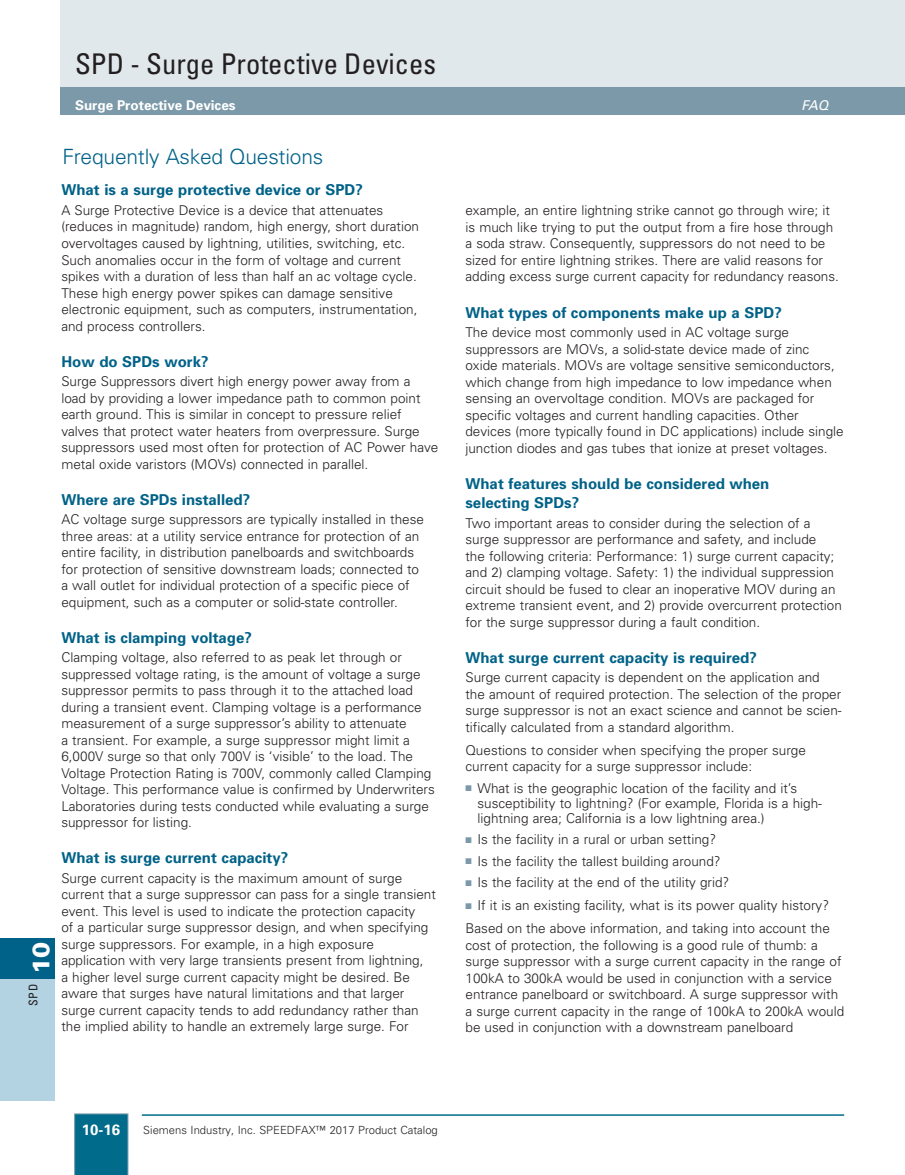
<style>
.page{position:relative;width:905px;height:1175px;background:#fff}
.page>*{position:absolute;margin:0;border:0;box-sizing:border-box;transform-origin:0 0}
.t1{font:condensed 28.5px "Univers";color:#231f20}
.t2{font:900 24px "Univers";color:#fff}
.t3{font:300 21px "Univers";letter-spacing:-.01em;color:#006288}
.t4{font:700 15px/19.5px "Univers";color:#006288}
.t5{font:700 15px "Univers";color:#fff}
.t6{font:300 13.5px/16.5px "Univers";color:#231f20}
.t7{font:700 13.5px "Univers";color:#fff}
.t8{font:italic 13.5px "Univers";color:#fff}
.t9{font:condensed 12px "Univers";color:#231f20}
.t10{font:300 11.25px "Univers";color:#231f20}
.s1{color:#7b99a9}
</style>
<div class="page">
<div style="left:61px;top:0;width:843px;height:115px;background:#e0e8ec"></div>
<div style="left:61px;top:88px;width:843px;height:27px;background:#7b99a9"></div>
<svg style="left:74px;top:1113px;width:54px;height:61px;background:#076e8d"></svg>
<hr style="left:142px;top:1114px;width:702px;height:1px;background:#006b8b">
<div style="left:0;top:977px;width:54px;height:123px;background:#b3d3e3"></div>
<div style="left:0;top:938px;width:54px;height:40px;background:#006288"></div>
<h1 class="t1" style="left:75px;top:45px;width:362px">SPD - Surge Protective Devices</h1>
<p class="t7" style="left:75px;top:96px;width:162px">Surge Protective Devices</p>
<p class="t8" style="left:801px;top:97px;width:28px">FAQ</p>
<h2 class="t2" style="left:26px;top:974px;width:34px;rotate:-90deg">10</h2>
<p class="t9" style="left:26px;top:1005px;width:23px;rotate:-90deg">SPD</p>
<h3 class="t3" style="left:62px;top:144px;width:262px">Frequently Asked Questions</h3>
<p class="t4" style="left:61px;top:180px;width:303px">What is a surge protective device or SPD?</p>
<p class="t6" style="left:61px;top:201px;width:359px">A Surge Protective Device is a device that attenuates (reduces in magnitude) random, high energy, short duration overvoltages caused by lightning, utilities, switching, etc.<br>Such anomalies occur in the form of voltage and current spikes with a duration of less than half an ac voltage cycle.<br>These high energy power spikes can damage sensitive electronic equipment, such as computers, instrumentation, and process controllers.</p>
<p class="t4" style="left:61px;top:351px;width:149px">How do SPDs work?</p>
<p class="t6" style="left:61px;top:372px;width:378px">Surge Suppressors divert high energy power away from a load by providing a lower impedance path to common point earth ground. This is similar in concept to pressure relief valves that protect water heaters from overpressure. Surge suppressors used most often for protection of AC Power have metal oxide varistors (MOVs) connected in parallel.</p>
<p class="t4" style="left:61px;top:489px;width:190px">Where are SPDs installed?</p>
<p class="t6" style="left:61px;top:510px;width:364px">AC voltage surge suppressors are typically installed in these three areas: at a utility service entrance for protection of an entire facility, in distribution panelboards and switchboards for protection of sensitive downstream loads; connected to a wall outlet for individual protection of a specific piece of equipment, such as a computer or solid-state controller.</p>
<p class="t4" style="left:61px;top:627px;width:192px">What is clamping voltage?</p>
<p class="t6" style="left:61px;top:648px;width:375px">Clamping voltage, also referred to as peak let through or suppressed voltage rating, is the amount of voltage a surge suppressor permits to pass through it to the attached load during a transient event. Clamping voltage is a performance measurement of a surge suppressor’s ability to attenuate<br>a transient. For example, a surge suppressor might limit a 6,000V surge so that only 700V is ‘visible’ to the load. The Voltage Protection Rating is 700V, commonly called Clamping Voltage. This performance value is confirmed by Underwriters Laboratories during tests conducted while evaluating a surge suppressor for listing.</p>
<p class="t4" style="left:61px;top:847px;width:228px">What is surge current capacity?</p>
<p class="t6" style="left:61px;top:869px;width:376px">Surge current capacity is the maximum amount of surge current that a surge suppressor can pass for a single transient event. This level is used to indicate the protection capacity<br>of a particular surge suppressor design, and when specifying surge suppressors. For example, in a high exposure application with very large transients present from lightning,<br>a higher level surge current capacity might be desired. Be aware that surges have natural limitations and that larger surge current capacity tends to add redundancy rather than the implied ability to handle an extremely large surge. For</p>
<p class="t6" style="left:465px;top:202px;width:375px">example, an entire lightning strike cannot go through wire; it is much like trying to put the output from a fire hose through a soda straw. Consequently, suppressors do not need to be sized for entire lightning strikes. There are valid reasons for adding excess surge current capacity for redundancy reasons.</p>
<p class="t4" style="left:465px;top:302px;width:318px">What types of components make up a SPD?</p>
<p class="t6" style="left:465px;top:323px;width:380px">The device most commonly used in AC voltage surge suppressors are MOVs, a solid-state device made of zinc oxide materials. MOVs are voltage sensitive semiconductors, which change from high impedance to low impedance when sensing an overvoltage condition. MOVs are packaged for specific voltages and current handling capacities. Other devices (more typically found in DC applications) include single junction diodes and gas tubes that ionize at preset voltages.</p>
<p class="t4" style="left:465px;top:473px;width:305px">What features should be considered when selecting SPDs?</p>
<p class="t6" style="left:465px;top:514px;width:378px">Two important areas to consider during the selection of a surge suppressor are performance and safety, and include<br>the following criteria: Performance: 1) surge current capacity; and 2) clamping voltage. Safety: 1) the individual suppression circuit should be fused to clear an inoperative MOV during an extreme transient event, and 2) provide overcurrent protection for the surge suppressor during a fault condition.</p>
<p class="t4" style="left:465px;top:647px;width:293px">What surge current capacity is required?</p>
<p class="t6" style="left:465px;top:668px;width:377px">Surge current capacity is dependent on the application and the amount of required protection. The selection of the proper surge suppressor is not an exact science and cannot be scien&shy;tifically calculated from a standard algorithm.</p>
<p class="t6" style="left:465px;top:741px;width:342px">Questions to consider when specifying the proper surge current capacity for a surge suppressor include:</p>
<p class="t6" style="left:477px;top:780px;width:346px;line-height:15px;text-indent:-12px"><span class="s1">■</span> What is the geographic location of the facility and it’s susceptibility to lightning? (For example, Florida is a high&shy;lightning area; California is a low lightning area.)</p>
<p class="t6" style="left:465px;top:830px;width:252px"><span class="s1">■</span> Is the facility in a rural or urban setting?</p>
<p class="t6" style="left:465px;top:852px;width:257px"><span class="s1">■</span> Is the facility the tallest building around?</p>
<p class="t6" style="left:465px;top:873px;width:265px"><span class="s1">■</span> Is the facility at the end of the utility grid?</p>
<p class="t6" style="left:465px;top:893px;width:366px;line-height:23px"><span class="s1">■</span> If it is an existing facility, what is its power quality history?<br>Based on the above information, and taking into account the</p>
<p class="t6" style="left:465px;top:936px;width:380px">cost of protection, the following is a good rule of thumb: a surge suppressor with a surge current capacity in the range of 100kA to 300kA would be used in conjunction with a service entrance panelboard or switchboard. A surge suppressor with a surge current capacity in the range of 100kA to 200kA would be used in conjunction with a downstream panelboard</p>
<p class="t5" style="left:82px;top:1119px;width:40px">10-16</p>
<p class="t10" style="left:143px;top:1123px;width:296px">Siemens Industry, Inc. SPEEDFAX™ 2017 Product Catalog</p>
</div>
